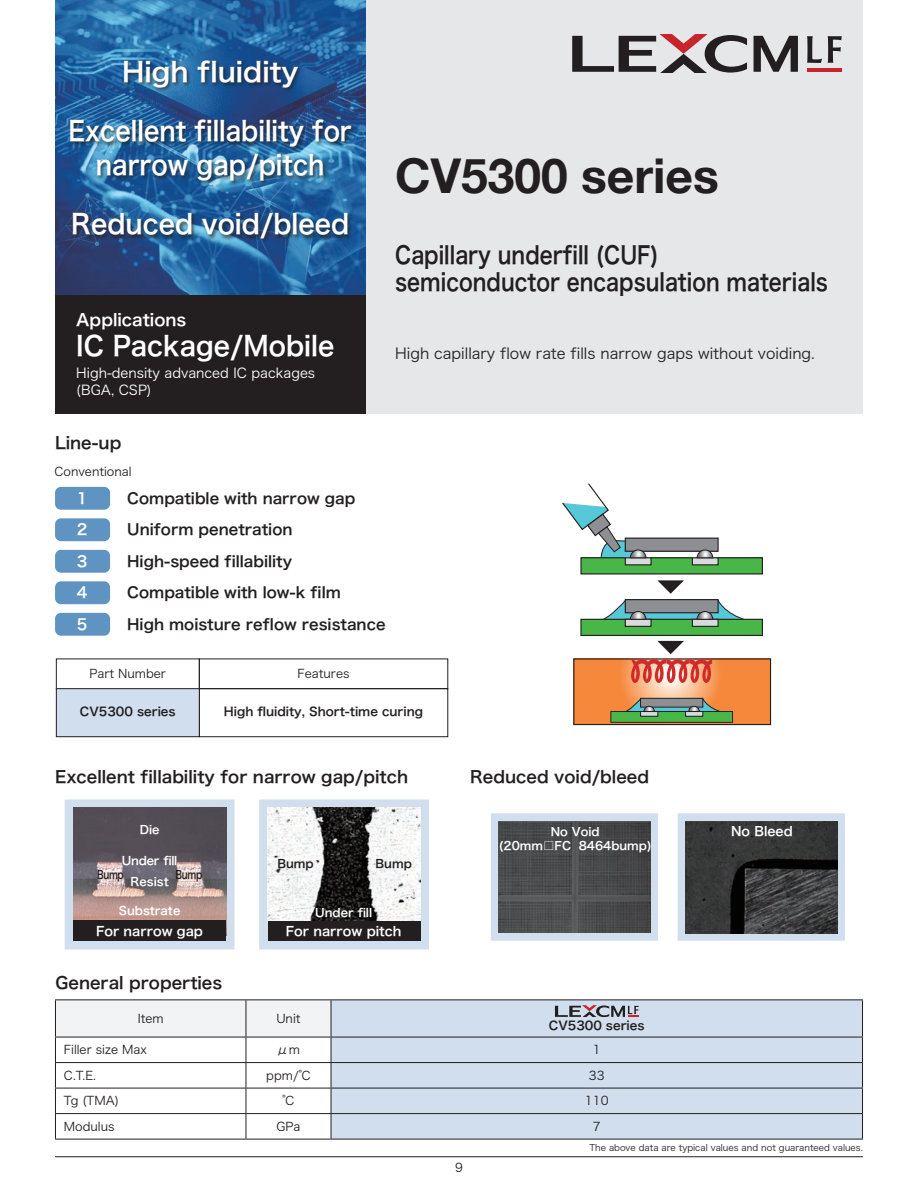
<style>
.page{position:relative;width:918px;height:1188px;background:#fff}
.page>*{position:absolute;margin:0;border:0;box-sizing:border-box;transform-origin:0 0}
.t1{font:700 48px "Helvetica Neue";color:#231f20}
.t2{font:27px/59.2px "Hira Kaku Pro W6";color:#fff;text-align:center}
.t3{font:27px/59.2px "Hira Kaku Pro W6";color:#fff;text-align:center;scale:.9 1}
.t4{font:27px "Hira Kaku Pro W6";color:#fff;scale:.95 1}
.t5{font:24px/27.6px "Hira Kaku Pro W6";color:#231f20;scale:.85 1}
.t6{font:16.5px "Hira Kaku Pro W6";color:#231f20}
.t7{font:16.5px "Hira Kaku Pro W6";color:#fff}
.t8{font:15px/31.5px "Hira Kaku Pro W6";color:#231f20}
.t9{font:15px "Hira Kaku Pro W3";color:#231f20}
.t10{font:15px/31.5px "Hira Kaku Pro W6";color:#fff;text-align:justify}
.t11{font:13.5px/16.8px "Hira Kaku Pro W3";color:#fff}
.t12{font:12.9px "Hira Kaku Pro W6";color:#fff}
.t13{font:12.75px "Hira Kaku Pro W6";color:#fff}
.t14{font:12px "Hira Kaku Pro W3";color:#231f20}
.t15{font:12px "Hira Kaku Pro W6";color:#231f20}
.t16{font:11.55px/14.4px "Hira Kaku Pro W6";color:#fff;text-align:center}
.t17{font:11.55px "Hira Kaku Pro W6";letter-spacing:-.015em;color:#231f20;scale:.76 1}
.t18{font:11.55px "Hira Kaku Pro W6";letter-spacing:-.015em;color:#231f20}
.t19{font:9px "Hira Kaku Pro W3";color:#231f20}
</style>
<div class="page">
<div style="left:55px;top:0;width:808px;height:413px;background:#e6e7e9"></div>
<div style="left:55px;top:294px;width:310px;height:119px;background:#231f20"></div>
<img style="left:55px;top:0;width:310px;height:294px">
<svg style="left:65px;top:799px;width:170px;height:150px"></svg>
<img style="left:73px;top:808px;width:153px;height:113px">
<svg style="left:491px;top:813px;width:167px;height:128px"></svg>
<svg style="left:678px;top:813px;width:167px;height:128px"></svg>
<div style="left:73px;top:921px;width:153px;height:20px;background:#231f20"></div>
<svg style="left:259px;top:799px;width:170px;height:150px"></svg>
<div style="left:268px;top:921px;width:153px;height:20px;background:#231f20"></div>
<img style="left:268px;top:808px;width:152px;height:113px">
<img style="left:499px;top:821px;width:151px;height:112px">
<img style="left:685px;top:821px;width:152px;height:112px">
<svg style="left:575px;top:660px;width:194px;height:63px"></svg>
<div style="left:573px;top:658px;width:198px;height:67px;border:1px solid #231f20"></div>
<div style="left:625px;top:538px;width:93px;height:13px;background:#8d8f92"></div>
<div style="left:625px;top:538px;width:94px;height:14px;border:1px solid #231f20"></div>
<div style="left:581px;top:558px;width:181px;height:16px;background:#49b748"></div>
<div style="left:580px;top:557px;width:183px;height:18px;border:1px solid #231f20"></div>
<div style="left:625px;top:558px;width:26px;height:7px;background:#d8d9db"></div>
<div style="left:625px;top:557px;width:27px;height:8px;border:1px solid #231f20"></div>
<div style="left:692px;top:558px;width:26px;height:7px;background:#d8d9db"></div>
<div style="left:692px;top:557px;width:27px;height:8px;border:1px solid #231f20"></div>
<svg style="left:696px;top:549px;width:17px;height:9px"></svg>
<div style="left:625px;top:599px;width:94px;height:14px;border:1px solid #231f20"></div>
<div style="left:581px;top:619px;width:181px;height:16px;background:#49b748"></div>
<div style="left:580px;top:619px;width:183px;height:17px;border:1px solid #231f20"></div>
<div style="left:625px;top:619px;width:26px;height:7px;background:#d8d9db"></div>
<div style="left:625px;top:619px;width:27px;height:8px;border:1px solid #231f20"></div>
<div style="left:692px;top:619px;width:26px;height:7px;background:#d8d9db"></div>
<div style="left:692px;top:619px;width:27px;height:8px;border:1px solid #231f20"></div>
<svg style="left:597px;top:600px;width:156px;height:22px"></svg>
<div style="left:611px;top:712px;width:122px;height:10px;background:#49b748"></div>
<div style="left:611px;top:711px;width:122px;height:12px;border:1px solid #231f20"></div>
<hr style="left:641px;top:712px;width:17px;height:4px;background:#d8d9db">
<div style="left:640px;top:711px;width:18px;height:6px;border:1px solid #231f20"></div>
<hr style="left:686px;top:712px;width:17px;height:4px;background:#d8d9db">
<div style="left:685px;top:711px;width:18px;height:6px;border:1px solid #231f20"></div>
<svg style="left:622px;top:698px;width:105px;height:16px"></svg>
<svg style="left:562px;top:483px;width:85px;height:82px"></svg>
<svg style="left:657px;top:580px;width:27px;height:14px"></svg>
<svg style="left:631px;top:641px;width:81px;height:42px"></svg>
<div style="left:199px;top:688px;width:249px;height:49px;border:1px solid #231f20"></div>
<div style="left:56px;top:689px;width:143px;height:48px;background:#d1deed"></div>
<div style="left:56px;top:688px;width:144px;height:49px;border:1px solid #231f20"></div>
<div style="left:55px;top:487px;width:55px;height:23px;background:#5f94c2;border-radius:6px"></div>
<div style="left:55px;top:518px;width:55px;height:23px;background:#5f94c2;border-radius:6px"></div>
<div style="left:55px;top:550px;width:55px;height:23px;background:#5f94c2;border-radius:6px"></div>
<div style="left:55px;top:581px;width:55px;height:23px;background:#5f94c2;border-radius:6px"></div>
<div style="left:55px;top:613px;width:55px;height:23px;background:#5f94c2;border-radius:6px"></div>
<hr style="left:55px;top:1156px;width:808px;height:1px;background:#231f20">
<div style="left:69px;top:59px;width:288px;height:185px;background:#231f20;opacity:.75"></div>
<div style="left:332px;top:1000px;width:530px;height:139px;background:#d1deed"></div>
<hr style="left:862px;top:1000px;width:1px;height:37px;background:#231f20">
<hr style="left:331px;top:1062px;width:532px;height:1px;background:#231f20">
<hr style="left:331px;top:1088px;width:532px;height:1px;background:#231f20">
<svg style="left:862px;top:1038px;width:1px;height:101px"></svg>
<hr style="left:55px;top:1139px;width:191px;height:1px;background:#231f20">
<hr style="left:246px;top:1139px;width:85px;height:1px;background:#231f20">
<hr style="left:55px;top:999px;width:191px;height:1px;background:#231f20">
<hr style="left:246px;top:999px;width:85px;height:1px;background:#231f20">
<hr style="left:331px;top:999px;width:532px;height:1px;background:#231f20">
<hr style="left:331px;top:1037px;width:532px;height:1px;background:#231f20">
<hr style="left:331px;top:1113px;width:532px;height:1px;background:#231f20">
<svg style="left:55px;top:1000px;width:277px;height:139px"></svg>
<hr style="left:331px;top:1139px;width:532px;height:1px;background:#231f20">
<svg style="left:555px;top:1005px;width:84px;height:12px"></svg>
<svg style="left:754px;top:36px;width:44px;height:36px"></svg>
<svg style="left:572px;top:34px;width:175px;height:39px"></svg>
<svg style="left:807px;top:36px;width:15px;height:27px"></svg>
<svg style="left:828px;top:36px;width:14px;height:27px"></svg>
<hr style="left:807px;top:68px;width:35px;height:4px;background:#c8242b">
<h2 class="t2" style="left:69px;top:41px;width:285px">High fluidity<br>Excellent fillability for</h2>
<h2 class="t3" style="left:71px;top:134px;width:310px">narrow gap/pitch<br>Reduced void/bleed</h2>
<p class="t7" style="left:76px;top:305px;width:111px">Applications</p>
<h2 class="t4" style="left:76px;top:321px;width:273px">IC Package/Mobile</h2>
<p class="t11" style="left:76px;top:363px;width:240px">High-density advanced IC packages (BGA, CSP)</p>
<h1 class="t1" style="left:395px;top:138px;width:325px">CV5300 series</h1>
<h3 class="t5" style="left:395px;top:240px;width:511px">Capillary underfill (CUF) semiconductor encapsulation materials</h3>
<p class="t9" style="left:395px;top:340px;width:421px">High capillary flow rate fills narrow gaps without voiding.</p>
<p class="t6" style="left:55px;top:428px;width:68px">Line-up</p>
<p class="t14" style="left:54px;top:460px;width:79px">Conventional</p>
<p class="t10" style="left:77px;top:482px;width:12px">1<br>2<br>3<br>4<br>5</p>
<p class="t8" style="left:127px;top:482px;width:260px">Compatible with narrow gap<br>Uniform penetration<br>High-speed fillability<br>Compatible with low-k film<br>High moisture reflow resistance</p>
<p class="t14" style="left:90px;top:663px;width:78px">Part Number</p>
<p class="t15" style="left:80px;top:701px;width:97px">CV5300 series</p>
<p class="t14" style="left:298px;top:663px;width:53px">Features</p>
<p class="t15" style="left:224px;top:701px;width:201px">High fluidity, Short-time curing</p>
<p class="t6" style="left:55px;top:762px;width:355px">Excellent fillability for narrow gap/pitch</p>
<p class="t6" style="left:470px;top:762px;width:180px">Reduced void/bleed</p>
<p class="t16" style="left:140px;top:822px;width:21px">Die</p>
<p class="t16" style="left:122px;top:853px;width:57px">Under fill</p>
<p class="t17" style="left:97px;top:864px;width:37px">Bump</p>
<p class="t17" style="left:176px;top:864px;width:37px">Bump</p>
<p class="t16" style="left:131px;top:874px;width:40px">Resist</p>
<p class="t16" style="left:119px;top:903px;width:63px">Substrate</p>
<p class="t12" style="left:96px;top:919px;width:108px">For narrow gap</p>
<p class="t18" style="left:277px;top:853px;width:38px">Bump</p>
<p class="t18" style="left:376px;top:853px;width:38px">Bump</p>
<p class="t16" style="left:315px;top:905px;width:59px">Under fill</p>
<p class="t12" style="left:286px;top:919px;width:117px">For narrow pitch</p>
<p class="t6" style="left:55px;top:968px;width:168px">General properties</p>
<p class="t14" style="left:138px;top:1008px;width:27px">Item</p>
<p class="t14" style="left:276px;top:1008px;width:26px">Unit</p>
<p class="t16" style="left:499px;top:824px;width:154px">No Void<br>(20mm□FC 8464bump)</p>
<p class="t13" style="left:731px;top:820px;width:63px">No Bleed</p>
<p class="t15" style="left:549px;top:1015px;width:97px">CV5300 series</p>
<p class="t14" style="left:64px;top:1039px;width:84px">Filler size Max</p>
<p class="t14" style="left:277px;top:1039px;width:25px">μｍ</p>
<p class="t14" style="left:593px;top:1039px;width:9px">1</p>
<p class="t14" style="left:64px;top:1065px;width:34px">C.T.E.</p>
<p class="t14" style="left:266px;top:1065px;width:46px">ppm/℃</p>
<p class="t14" style="left:589px;top:1065px;width:17px">33</p>
<p class="t14" style="left:64px;top:1090px;width:57px">Tg (TMA)</p>
<p class="t14" style="left:282px;top:1090px;width:13px">℃</p>
<p class="t14" style="left:585px;top:1090px;width:25px">110</p>
<p class="t14" style="left:64px;top:1116px;width:52px">Modulus</p>
<p class="t14" style="left:277px;top:1116px;width:25px">GPa</p>
<p class="t14" style="left:593px;top:1116px;width:9px">7</p>
<p class="t14" style="left:455px;top:1157px;width:9px">9</p>
<p class="t19" style="left:589px;top:1140px;width:275px">The above data are typical values and not guaranteed values.</p>
</div>
